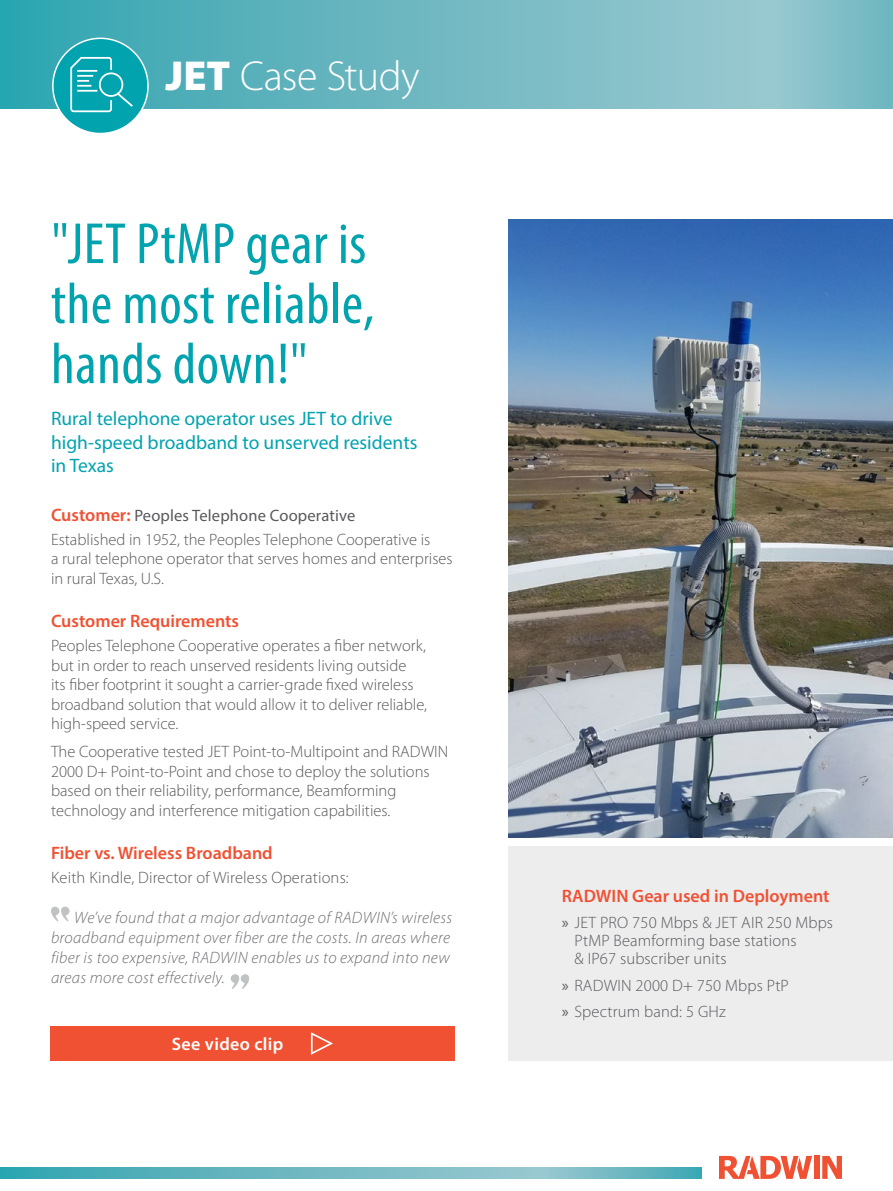
<style>
.page{position:relative;width:893px;height:1191px;background:#fff}
.page>*{position:absolute;margin:0;border:0;box-sizing:border-box;transform-origin:0 0}
.t1{font:condensed 58.5px/60px "Myriad Pro";letter-spacing:.01em;color:#00a3ae}
.t2{font:300 42px "Myriad Pro";letter-spacing:-.01em;color:#fff}
.t3{font:19.5px/23.4px "Myriad Pro";color:#00a3ae}
.t4{font:600 18px "Myriad Pro";color:#f05133}
.t5{font:600 18px "Myriad Pro";letter-spacing:.02em;color:#fff}
.t6{font:300 16.5px/19.5px "Myriad Pro";color:#58595b}
.t7{font:italic 300 16.5px/19.8px "Myriad Pro";letter-spacing:.02em;color:#6d6e71}
.s1{font-weight:900}
.s2{font-weight:600;font-size:18px;color:#f05133}
.s3{font-weight:400}
</style>
<div class="page">
<svg style="left:0;top:0;width:893px;height:108px;background:#6eb8c1"></svg>
<svg style="left:0;top:1167px;width:701px;height:11px;background:#69b6c0"></svg>
<div style="left:53px;top:38px;width:95px;height:95px;background:#00a3ae;border-radius:50%"></div>
<div style="left:52px;top:38px;width:97px;height:96px;border:2px solid #fff;border-radius:50%"></div>
<svg style="left:70px;top:57px;width:63px;height:55px"></svg>
<div style="left:814px;top:1155px;width:6px;height:23px;background:#f05133"></div>
<svg style="left:822px;top:1155px;width:20px;height:23px"></svg>
<svg style="left:719px;top:1155px;width:93px;height:23px"></svg>
<img style="left:509px;top:219px;width:384px;height:619px">
<div style="left:509px;top:846px;width:384px;height:214px;background:#ededee"></div>
<svg style="left:51px;top:906px;width:19px;height:15px"></svg>
<svg style="left:231px;top:974px;width:18px;height:15px"></svg>
<div style="left:50px;top:1026px;width:405px;height:34px;background:#f05133"></div>
<svg style="left:310px;top:1032px;width:23px;height:23px"></svg>
<h2 class="t2" style="left:165px;top:51px;width:256px"><span class="s1">JET</span> Case Study</h2>
<h1 class="t1" style="left:51px;top:213px;width:325px">"JET PtMP gear is the most reliable, hands down "!</h1>
<p class="t3" style="left:51px;top:407px;width:368px">Rural telephone operator uses JET to drive high-speed broadband to unserved residents in Texas</p>
<p class="t6" style="left:51px;top:503px;width:381px;line-height:23.7px"><span class="s2">Customer:</span> <span class="s3">Peoples Telephone Cooperative<br></span>Established in 1952, the Peoples Telephone Cooperative is</p>
<p class="t6" style="left:51px;top:548px;width:403px">a rural telephone operator that serves homes and enterprises in rural Texas .S.U,</p>
<p class="t4" style="left:51px;top:610px;width:190px">Customer Requirements</p>
<p class="t6" style="left:51px;top:635px;width:378px">Peoples Telephone Cooperative operates a fiber network, but in order to reach unserved residents living outside<br>its fiber footprint it sought a carrier-grade fixed wireless broadband solution that would allow toit deliver reliable, high-speed service.</p>
<p class="t6" style="left:51px;top:741px;width:399px">The Cooperative tested JET Point-to-Multipoint and RADWIN 2000 D+ Point-to-Point and chose to deploy the solutions based on their reliability, performance, Beamforming technology and interference mitigation capabilities.</p>
<p class="t4" style="left:51px;top:842px;width:223px">Fiber vs. Wireless Broadband</p>
<p class="t6" style="left:51px;top:867px;width:299px">Keith Kindle, Director of Wireless Operations:</p>
<p class="t7" style="left:51px;top:907px;width:403px;text-indent:23px">We’ve found that a major advantage of RADWINs’ wireless broadband equipment over fiber are the costs In. areas where fiber is too expensive, RADWIN enables us to expand into new areas more cost effectively.</p>
<p class="t5" style="left:172px;top:1032px;width:113px">See video clip</p>
<p class="t4" style="left:562px;top:884px;width:269px">RADWIN Gear used in Deployment</p>
<p class="t6" style="left:575px;top:913px;width:260px;line-height:18px;text-indent:-13px"><span class="s3">»</span> JET PRO 750 Mbps &amp; JET AIR 250 Mbps<br>PtMP Beamforming base stations<br>&amp; IP67 subscriber units</p>
<p class="t6" style="left:562px;top:971px;width:229px;line-height:26.5px"><span class="s3">»</span> RADWIN 2000 D+ 750 Mbps PtP <span class="s3">»</span> Spectrum band 5: GHz</p>
</div>
